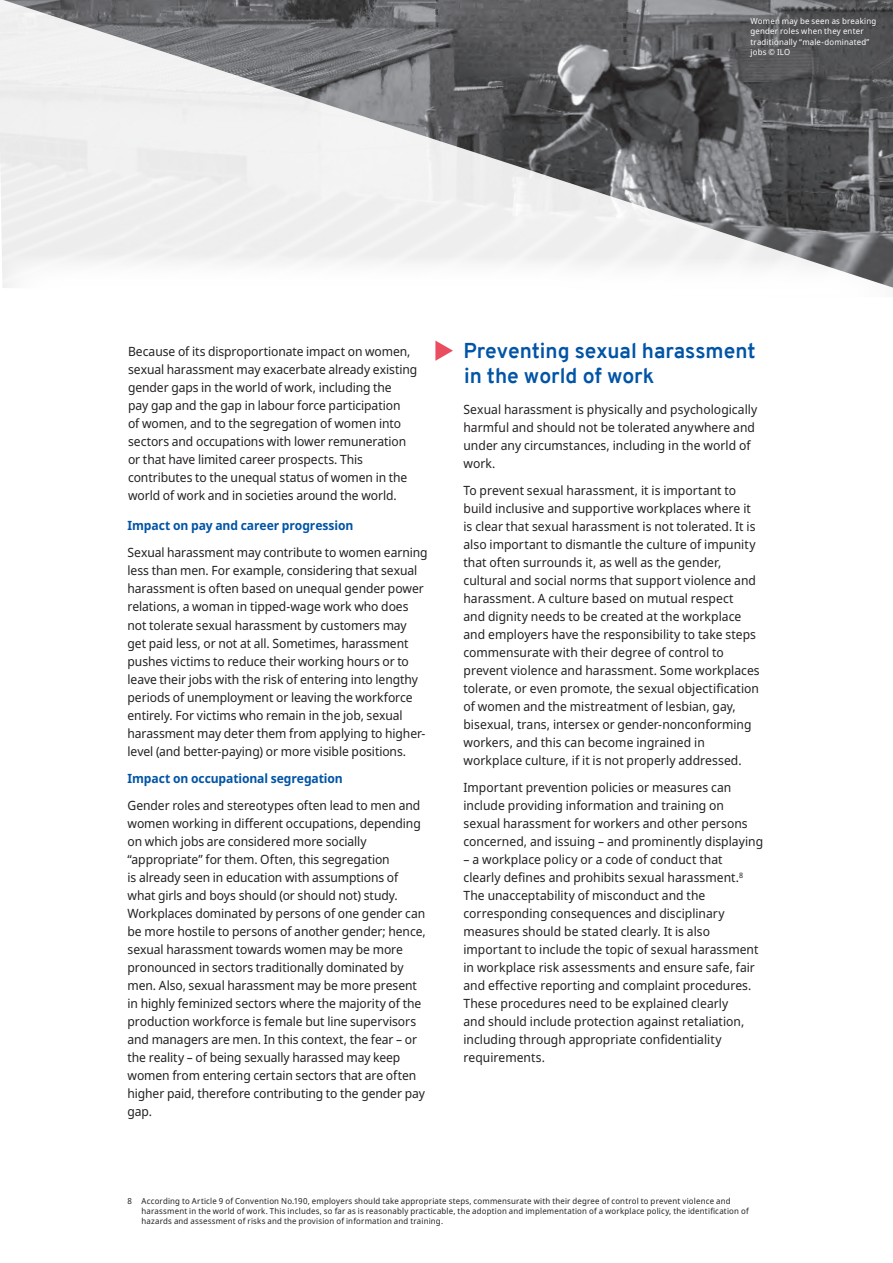
<style>
.page{position:relative;width:893px;height:1263px;background:#fff}
.page>*{position:absolute;margin:0;border:0;box-sizing:border-box;transform-origin:0 0}
.TITRE{font:700 21px/25.5px "Overpass";color:#0154a6}
.body_drapeau{font:12.75px/18px "Noto Sans";color:#231f20;scale:.95 1}
.body_drapeau-2{font:700 12.75px "Noto Sans";letter-spacing:-.005em;color:#0154a6;scale:.95 1}
.Notes{font:8.25px/9.9px "Noto Sans";letter-spacing:.025em;color:#231f20;scale:.95 1}
.credits{font:8.25px/10.5px "Noto Sans";letter-spacing:.025em;color:#fff;scale:.95 1}
</style>
<div class="page">
<img style="left:3px;top:0;width:890px;height:288px">
<svg style="left:435px;top:341px;width:18px;height:20px"></svg>
<p class="credits" style="left:750px;top:16px;width:134px">Women may be seen as breaking gender roles when they enter traditionally “male-dominated” jobs © ILO</p>
<p class="body_drapeau" style="left:128px;top:342px;width:306px">Because of its disproportionate impact on women, sexual harassment may exacerbate already existing gender gaps in the world of work, including the<br>pay gap and the gap in labour force participation<br>of women, and to the segregation of women into sectors and occupations with lower remuneration or that have limited career prospects. This contributes to the unequal status of women in the world of work and in societies around the world.</p>
<p class="body_drapeau-2" style="left:128px;top:517px;width:239px">Impact on pay and career progression</p>
<p class="body_drapeau" style="left:128px;top:544px;width:317px">Sexual harassment may contribute to women earning less than men. For example, considering that sexual harassment is often based on unequal gender power relations, a woman in tipped-wage work who does not tolerate sexual harassment by customers may get paid less, or not at all. Sometimes, harassment pushes victims to reduce their working hours or to leave their jobs with the risk of entering into lengthy periods of unemployment or leaving the workforce entirely. For victims who remain in the job, sexual harassment may deter them from applying to higher&shy;level (and better-paying) or more visible positions.</p>
<p class="body_drapeau-2" style="left:128px;top:769px;width:228px">Impact on occupational segregation</p>
<p class="body_drapeau" style="left:128px;top:796px;width:315px">Gender roles and stereotypes often lead to men and women working in different occupations, depending on which jobs are considered more socially “appropriate” for them. Often, this segregation<br>is already seen in education with assumptions of what girls and boys should (or should not) study.<br>Workplaces dominated by persons of one gender can be more hostile to persons of another gender; hence, sexual harassment towards women may be more pronounced in sectors traditionally dominated by men. Also, sexual harassment may be more present in highly feminized sectors where the majority of the production workforce is female but line supervisors and managers are men. In this context, the fear – or the reality – of being sexually harassed may keep women from entering certain sectors that are often higher paid, therefore contributing to the gender pay gap.</p>
<p class="TITRE" style="left:463px;top:338px;width:294px">Preventing sexual harassment in the world of work</p>
<p class="body_drapeau" style="left:463px;top:401px;width:311px">Sexual harassment is physically and psychologically harmful and should not be tolerated anywhere and under any circumstances, including in the world of work.</p>
<p class="body_drapeau" style="left:463px;top:482px;width:313px">To prevent sexual harassment, it is important to build inclusive and supportive workplaces where it is clear that sexual harassment is not tolerated. It is also important to dismantle the culture of impunity that often surrounds it, as well as the gender, cultural and social norms that support violence and harassment. A culture based on mutual respect<br>and dignity needs to be created at the workplace and employers have the responsibility to take steps commensurate with their degree of control to prevent violence and harassment. Some workplaces tolerate, or even promote, the sexual objectification of women and the mistreatment of lesbian, gay, bisexual, trans, intersex or gender-nonconforming workers, and this can become ingrained in workplace culture, if it is not properly addressed.</p>
<p class="body_drapeau" style="left:463px;top:779px;width:317px">Important prevention policies or measures can include providing information and training on sexual harassment for workers and other persons concerned, and issuing – and prominently displaying</p>
<p class="body_drapeau" style="left:463px;top:851px;width:312px">– a workplace policy or a code of conduct that clearly defines and prohibits sexual harassment.<sup>8<br></sup>The unacceptability of misconduct and the corresponding consequences and disciplinary measures should be stated clearly. It is also important to include the topic of sexual harassment in workplace risk assessments and ensure safe, fair and effective reporting and complaint procedures.<br>These procedures need to be explained clearly<br>and should include protection against retaliation, including through appropriate confidentiality requirements.</p>
<p class="Notes" style="left:142px;top:1196px;width:640px;text-indent:-14px">8 According to Article 9 of Convention No.190, employers should take appropriate steps, commensurate with their degree of control to prevent violence and harassment in the world of work. This includes, so far as is reasonably practicable, the adoption and implementation of a workplace policy, the identification of hazards and assessment of risks and the provision of information and training.</p>
</div>
